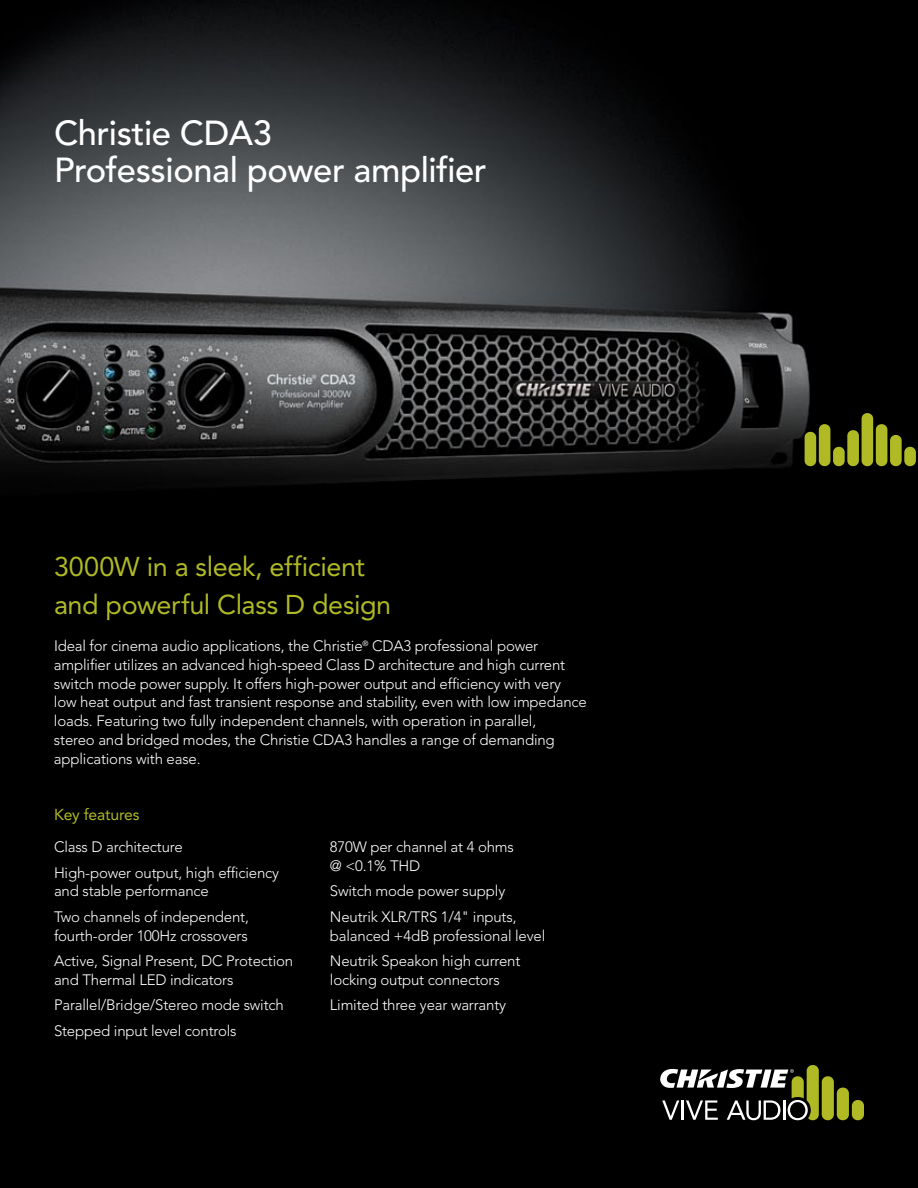
<style>
.page{position:relative;width:918px;height:1188px;background:#fff}
.page>*{position:absolute;margin:0;border:0;box-sizing:border-box;transform-origin:0 0}
.t1{font:500 34.5px/37.5px "Avenir";letter-spacing:-.01em;color:#fff}
.t2{font:27px/37.5px "Avenir";letter-spacing:-.015em;color:#b0ba25}
.t3{font:15.75px "Avenir";letter-spacing:-.01em;color:#b0ba25}
.t4{font:300 15px/25.5px "Avenir";letter-spacing:-.01em;color:#fff}
</style>
<div class="page">
<img style="left:0;top:0;width:918px;height:1188px">
<div style="left:876px;top:424px;width:11px;height:42px;background:#b0ba25;border-radius:6px"></div>
<div style="left:819px;top:424px;width:11px;height:42px;background:#b0ba25;border-radius:6px"></div>
<div style="left:862px;top:413px;width:11px;height:53px;background:#b0ba25;border-radius:6px"></div>
<div style="left:890px;top:435px;width:12px;height:31px;background:#b0ba25;border-radius:6px"></div>
<div style="left:847px;top:430px;width:12px;height:36px;background:#b0ba25;border-radius:6px"></div>
<div style="left:805px;top:432px;width:11px;height:34px;background:#b0ba25;border-radius:6px"></div>
<div style="left:904px;top:447px;width:12px;height:19px;background:#b0ba25;border-radius:6px"></div>
<div style="left:833px;top:447px;width:12px;height:19px;background:#b0ba25;border-radius:6px"></div>
<div style="left:822px;top:1076px;width:12px;height:44px;background:#b0ba25;border-radius:6px"></div>
<div style="left:837px;top:1088px;width:12px;height:32px;background:#b0ba25;border-radius:6px"></div>
<div style="left:852px;top:1100px;width:12px;height:20px;background:#b0ba25;border-radius:6px"></div>
<svg style="left:660px;top:1065px;width:159px;height:55px"></svg>
<h1 class="t1" style="left:54px;top:115px;width:434px">Christie CDA3<br>Professional power amplifier</h1>
<h2 class="t2" style="left:54px;top:548px;width:339px">3000W in a sleek, efficient and powerful Class D design</h2>
<p class="t4" style="left:54px;top:637px;width:534px;line-height:18.8px">Ideal for cinema audio applications, the Christie<sup>®</sup> CDA3 professional power amplifier utilizes an advanced high-speed Class D architecture and high current switch mode power supply. It offers high-power output and efficiency with very low heat output and fast transient response and stability, even with low impedance loads. Featuring two fully independent channels, with operation in parallel,<br>stereo and bridged modes, the Christie CDA3 handles a range of demanding applications with ease.</p>
<p class="t3" style="left:54px;top:805px;width:87px">Key features</p>
<p class="t4" style="left:54px;top:834px;width:227px">Class D architecture<br>High-power output, high efficiency</p>
<p class="t4" style="left:54px;top:878px;width:196px">and stable performance<br>Two channels of independent,</p>
<p class="t4" style="left:54px;top:923px;width:241px">fourth-order 100Hz crossovers<br>Active, Signal Present, DC Protection</p>
<p class="t4" style="left:54px;top:967px;width:231px">and Thermal LED indicators<br>Parallel/Bridge/Stereo mode switch<br>Stepped input level controls</p>
<p class="t4" style="left:330px;top:838px;width:186px;line-height:18.8px">870W per channel at 4 ohms @ &lt;0.1% THD</p>
<p class="t4" style="left:330px;top:878px;width:188px">Switch mode power supply<br>Neutrik XLR/TRS 1/4" inputs,</p>
<p class="t4" style="left:330px;top:923px;width:217px">balanced +4dB professional level<br>Neutrik Speakon high current</p>
<p class="t4" style="left:330px;top:967px;width:178px">locking output connectors<br>Limited three year warranty</p>
</div>
